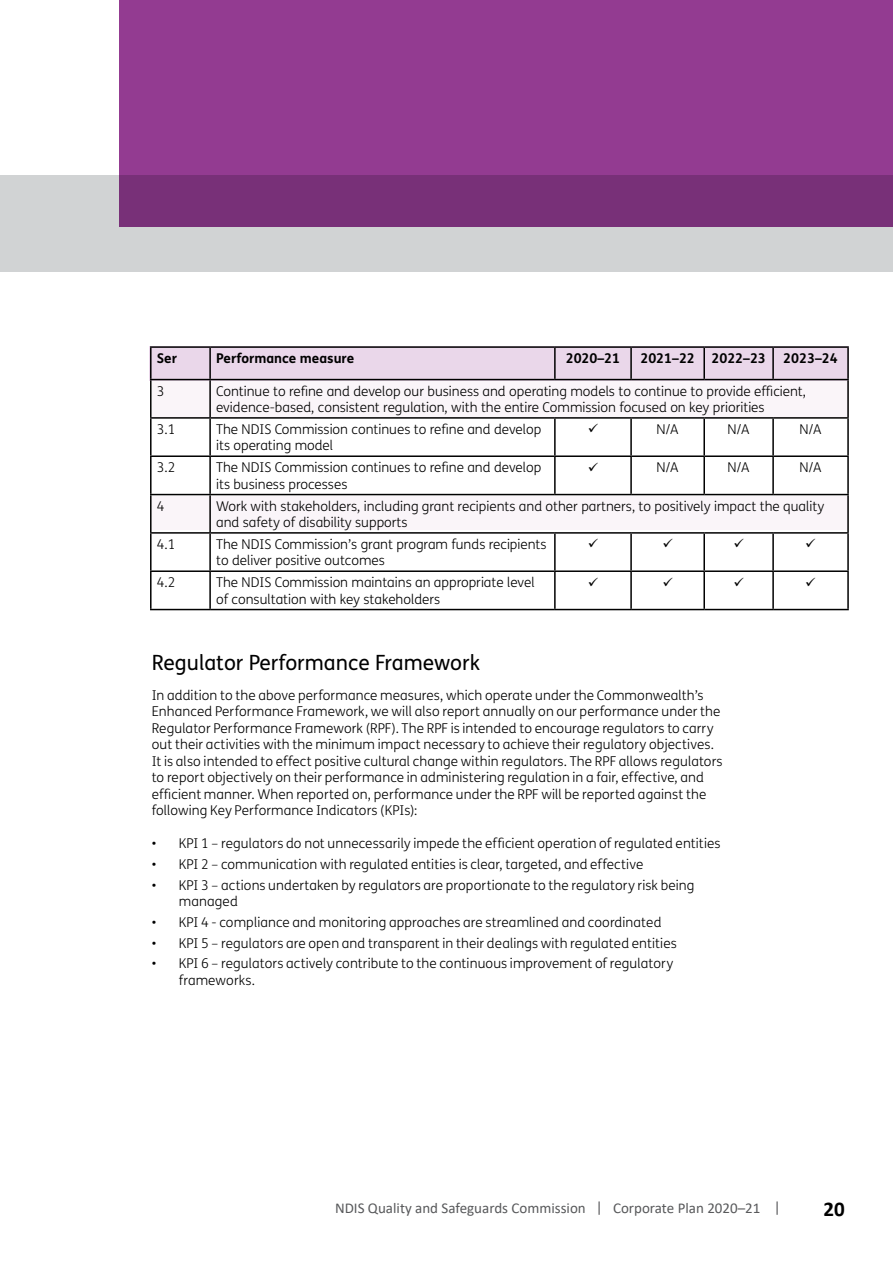
<style>
.page{position:relative;width:893px;height:1263px;background:#fff}
.page>*{position:absolute;margin:0;border:0;box-sizing:border-box;transform-origin:0 0}
.t1{font:21px "FS Me";color:#000}
.t2{font:700 21px "Calibri";color:#000}
.t3{font:15px "Calibri";color:#58595b}
.t4{font:300 13.5px/16.5px "FS Me";color:#000}
.t5{font:700 13.5px "FS Me";color:#000}
</style>
<div class="page">
<hr style="left:150px;top:495px;width:2px;height:37px;background:#000">
<hr style="left:209px;top:495px;width:2px;height:37px;background:#000">
<hr style="left:847px;top:495px;width:2px;height:37px;background:#000">
<hr style="left:150px;top:532px;width:60px;height:2px;background:#000">
<hr style="left:210px;top:532px;width:345px;height:2px;background:#000">
<hr style="left:555px;top:532px;width:76px;height:2px;background:#000">
<hr style="left:631px;top:532px;width:73px;height:2px;background:#000">
<hr style="left:704px;top:532px;width:69px;height:2px;background:#000">
<hr style="left:773px;top:532px;width:76px;height:2px;background:#000">
<hr style="left:209px;top:348px;width:2px;height:31px;background:#000">
<hr style="left:554px;top:348px;width:2px;height:31px;background:#000">
<hr style="left:630px;top:348px;width:2px;height:31px;background:#000">
<hr style="left:703px;top:348px;width:2px;height:31px;background:#000">
<hr style="left:772px;top:348px;width:2px;height:31px;background:#000">
<hr style="left:150px;top:379px;width:60px;height:1px;background:#000">
<hr style="left:150px;top:380px;width:2px;height:37px;background:#000">
<hr style="left:210px;top:379px;width:345px;height:1px;background:#000">
<hr style="left:209px;top:380px;width:2px;height:37px;background:#000">
<hr style="left:555px;top:379px;width:76px;height:1px;background:#000">
<hr style="left:631px;top:379px;width:73px;height:1px;background:#000">
<hr style="left:704px;top:379px;width:69px;height:1px;background:#000">
<hr style="left:773px;top:379px;width:76px;height:1px;background:#000">
<hr style="left:847px;top:380px;width:2px;height:37px;background:#000">
<hr style="left:150px;top:417px;width:60px;height:2px;background:#000">
<hr style="left:150px;top:419px;width:2px;height:36px;background:#000">
<hr style="left:210px;top:417px;width:345px;height:2px;background:#000">
<hr style="left:209px;top:419px;width:2px;height:36px;background:#000">
<hr style="left:555px;top:417px;width:76px;height:2px;background:#000">
<hr style="left:554px;top:419px;width:2px;height:36px;background:#000">
<hr style="left:631px;top:417px;width:73px;height:2px;background:#000">
<hr style="left:630px;top:419px;width:2px;height:36px;background:#000">
<hr style="left:704px;top:417px;width:69px;height:2px;background:#000">
<hr style="left:703px;top:419px;width:2px;height:36px;background:#000">
<hr style="left:773px;top:417px;width:76px;height:2px;background:#000">
<hr style="left:772px;top:419px;width:2px;height:36px;background:#000">
<hr style="left:847px;top:419px;width:2px;height:36px;background:#000">
<hr style="left:150px;top:455px;width:60px;height:2px;background:#000">
<hr style="left:150px;top:457px;width:2px;height:37px;background:#000">
<hr style="left:210px;top:455px;width:345px;height:2px;background:#000">
<hr style="left:209px;top:457px;width:2px;height:37px;background:#000">
<hr style="left:555px;top:455px;width:76px;height:2px;background:#000">
<hr style="left:554px;top:457px;width:2px;height:37px;background:#000">
<hr style="left:631px;top:455px;width:73px;height:2px;background:#000">
<hr style="left:630px;top:457px;width:2px;height:37px;background:#000">
<hr style="left:704px;top:455px;width:69px;height:2px;background:#000">
<hr style="left:703px;top:457px;width:2px;height:37px;background:#000">
<hr style="left:773px;top:455px;width:76px;height:2px;background:#000">
<hr style="left:772px;top:457px;width:2px;height:37px;background:#000">
<hr style="left:847px;top:457px;width:2px;height:37px;background:#000">
<hr style="left:150px;top:494px;width:60px;height:1px;background:#000">
<hr style="left:210px;top:494px;width:345px;height:1px;background:#000">
<hr style="left:555px;top:494px;width:76px;height:1px;background:#000">
<hr style="left:631px;top:494px;width:73px;height:1px;background:#000">
<hr style="left:704px;top:494px;width:69px;height:1px;background:#000">
<hr style="left:773px;top:494px;width:76px;height:1px;background:#000">
<hr style="left:150px;top:346px;width:60px;height:2px;background:#000">
<hr style="left:150px;top:348px;width:2px;height:31px;background:#000">
<hr style="left:210px;top:346px;width:345px;height:2px;background:#000">
<hr style="left:555px;top:346px;width:76px;height:2px;background:#000">
<hr style="left:631px;top:346px;width:73px;height:2px;background:#000">
<hr style="left:704px;top:346px;width:69px;height:2px;background:#000">
<hr style="left:773px;top:346px;width:76px;height:2px;background:#000">
<hr style="left:847px;top:348px;width:2px;height:31px;background:#000">
<hr style="left:150px;top:534px;width:2px;height:36px;background:#000">
<hr style="left:209px;top:534px;width:2px;height:36px;background:#000">
<hr style="left:554px;top:534px;width:2px;height:36px;background:#000">
<hr style="left:630px;top:534px;width:2px;height:36px;background:#000">
<hr style="left:703px;top:534px;width:2px;height:36px;background:#000">
<hr style="left:772px;top:534px;width:2px;height:36px;background:#000">
<hr style="left:847px;top:534px;width:2px;height:36px;background:#000">
<hr style="left:150px;top:570px;width:60px;height:2px;background:#000">
<hr style="left:150px;top:572px;width:2px;height:37px;background:#000">
<hr style="left:210px;top:570px;width:345px;height:2px;background:#000">
<hr style="left:209px;top:572px;width:2px;height:37px;background:#000">
<hr style="left:555px;top:570px;width:76px;height:2px;background:#000">
<hr style="left:554px;top:572px;width:2px;height:37px;background:#000">
<hr style="left:631px;top:570px;width:73px;height:2px;background:#000">
<hr style="left:630px;top:572px;width:2px;height:37px;background:#000">
<hr style="left:704px;top:570px;width:69px;height:2px;background:#000">
<hr style="left:703px;top:572px;width:2px;height:37px;background:#000">
<hr style="left:773px;top:570px;width:76px;height:2px;background:#000">
<hr style="left:772px;top:572px;width:2px;height:37px;background:#000">
<hr style="left:847px;top:572px;width:2px;height:37px;background:#000">
<hr style="left:150px;top:609px;width:60px;height:1px;background:#000">
<hr style="left:210px;top:609px;width:345px;height:1px;background:#000">
<hr style="left:555px;top:609px;width:76px;height:1px;background:#000">
<hr style="left:631px;top:609px;width:73px;height:1px;background:#000">
<hr style="left:704px;top:609px;width:69px;height:1px;background:#000">
<hr style="left:773px;top:609px;width:76px;height:1px;background:#000">
<div style="left:119px;top:0;width:773px;height:227px;background:#933b91"></div>
<svg style="left:0;top:175px;width:892px;height:97px;background:#a787a9"></svg>
<p class="t5" style="left:157px;top:348px;width:22px">Ser</p>
<p class="t5" style="left:216px;top:348px;width:140px">Performance measure</p>
<p class="t5" style="left:566px;top:348px;width:56px">2020–21</p>
<p class="t5" style="left:640px;top:348px;width:56px">2021–22</p>
<p class="t5" style="left:711px;top:348px;width:56px">2022–23</p>
<p class="t5" style="left:783px;top:348px;width:56px">2023–24</p>
<p class="t4" style="left:157px;top:382px;width:9px">3</p>
<p class="t4" style="left:216px;top:382px;width:591px">Continue to refine and develop our business and operating models to continue to provide efficient, evidence-based, consistent regulation, with the entire Commission focused on key priorities</p>
<p class="t4" style="left:157px;top:421px;width:20px">3.1</p>
<p class="t4" style="left:216px;top:421px;width:327px">The NDIS Commission continues to refine and develop its operating model</p>
<p class="t4" style="left:657px;top:421px;width:24px">N/A</p>
<p class="t4" style="left:728px;top:421px;width:24px">N/A</p>
<p class="t4" style="left:799px;top:421px;width:24px">N/A</p>
<p class="t4" style="left:157px;top:459px;width:20px">3.2</p>
<p class="t4" style="left:216px;top:459px;width:327px">The NDIS Commission continues to refine and develop its business processes</p>
<p class="t4" style="left:657px;top:459px;width:24px">N/A</p>
<p class="t4" style="left:728px;top:459px;width:24px">N/A</p>
<p class="t4" style="left:799px;top:459px;width:24px">N/A</p>
<p class="t4" style="left:157px;top:497px;width:9px">4</p>
<p class="t4" style="left:216px;top:497px;width:610px">Work with stakeholders, including grant recipients and other partners, to positively impact the quality and safety of disability supports</p>
<p class="t4" style="left:157px;top:536px;width:20px">4.1</p>
<p class="t4" style="left:216px;top:536px;width:332px">The NDIS Commission’s grant program funds recipients to deliver positive outcomes</p>
<p class="t4" style="left:157px;top:574px;width:20px">4.2</p>
<p class="t4" style="left:216px;top:574px;width:320px">The NDIS Commission maintains an appropriate level of consultation with key stakeholders</p>
<p class="t1" style="left:152px;top:649px;width:330px">Regulator Performance Framework</p>
<p class="t4" style="left:152px;top:686px;width:572px">In addition to the above performance measures, which operate under the Commonwealth’s Enhanced Performance Framework, we will also report annually on our performance under the Regulator Performance Framework (RPF). The RPF is intended to encourage regulators to carry out their activities with the minimum impact necessary to achieve their regulatory objectives.<br>It is also intended to effect positive cultural change within regulators. The RPF allows regulators to report objectively on their performance in administering regulation in a fair, effective, and efficient manner. When reported on, performance under the RPF will be reported against the following Key Performance Indicators (KPIs):</p>
<p class="t4" style="left:152px;top:835px;width:570px">• KPI 1 – regulators do not unnecessarily impede the efficient operation of regulated entities</p>
<p class="t4" style="left:152px;top:856px;width:493px">• KPI 2 – communication with regulated entities is clear, targeted, and effective</p>
<p class="t4" style="left:179px;top:876px;width:517px;text-indent:-27px">• KPI 3 – actions undertaken by regulators are proportionate to the regulatory risk being managed</p>
<p class="t4" style="left:152px;top:914px;width:511px">• KPI 4 - compliance and monitoring approaches are streamlined and coordinated</p>
<p class="t4" style="left:152px;top:934px;width:527px">• KPI 5 – regulators are open and transparent in their dealings with regulated entities</p>
<p class="t4" style="left:179px;top:955px;width:496px;text-indent:-27px">• KPI 6 – regulators actively contribute to the continuous improvement of regulatory frameworks.</p>
<p class="t3" style="left:335px;top:1197px;width:447px">NDIS Quality and Safeguards Commission | Corporate Plan 2020–21 |</p>
<h1 class="t2" style="left:823px;top:1194px;width:23px">20</h1>
</div>
